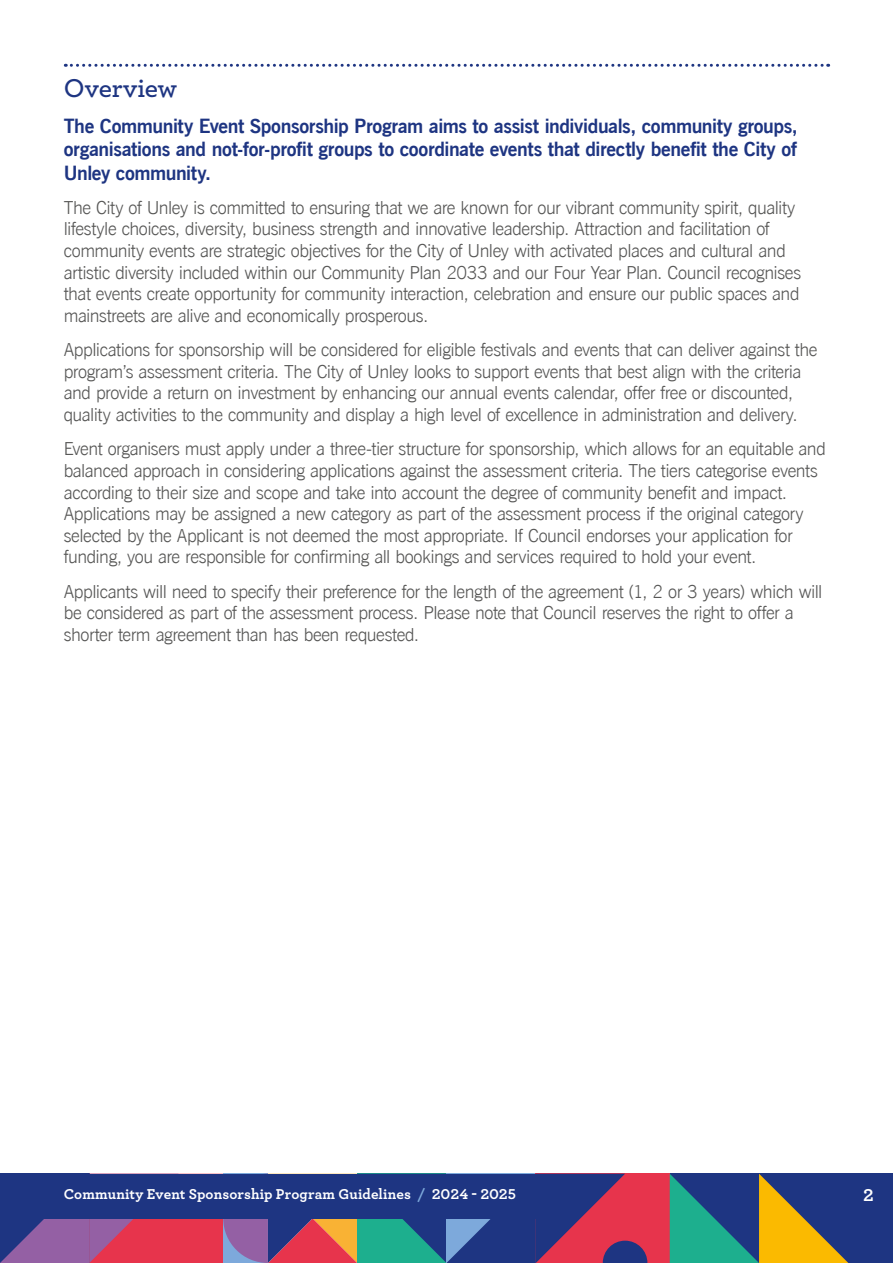
<style>
.page{position:relative;width:893px;height:1263px;background:#fff}
.page>*{position:absolute;margin:0;border:0;box-sizing:border-box;transform-origin:0 0}
.t1{font:600 27px "Archer";letter-spacing:-.005em;color:#1e3582}
.t2{font:700 19.5px/23.4px "News Gothic BT";letter-spacing:-.02em;color:#1e3582;text-align:justify}
.t3{font:300 18px/21.6px "News Gothic BT";letter-spacing:-.025em;color:#575756}
.t4{font:700 18px "Archer";color:#fff}
.t5{font:700 15px "Archer";letter-spacing:.005em;color:#fff}
.s1{color:#7da9db}
</style>
<div class="page">
<div style="left:848px;top:1174px;width:45px;height:89px;background:#1e3582"></div>
<div style="left:625px;top:1174px;width:45px;height:89px;background:#e7344c"></div>
<svg style="left:670px;top:1174px;width:178px;height:89px"></svg>
<svg style="left:0;top:1174px;width:647px;height:89px"></svg>
<svg style="left:65px;top:64px;width:764px;height:3px"></svg>
<div style="left:45px;top:1174px;width:491px;height:44px;background:#1e3582"></div>
<h1 class="t1" style="left:64px;top:67px;width:115px">Overview</h1>
<p class="t2" style="left:64px;top:114px;width:735px">The Community Event Sponsorship Program aims to assist individuals, community groups, organisations and not-for-profit groups to coordinate events that directly benefit the City of Unley community.</p>
<p class="t3" style="left:64px;top:197px;width:739px">The City of Unley is committed to ensuring that we are known for our vibrant community spirit, quality lifestyle choices, diversity, business strength and innovative leadership. Attraction and facilitation of community events are strategic objectives for the City of Unley with activated places and cultural and artistic diversity included within our Community Plan 2033 and our Four Year Plan. Council recognises that events create opportunity for community interaction, celebration and ensure our public spaces and mainstreets are alive and economically prosperous.</p>
<p class="t3" style="left:64px;top:339px;width:755px">Applications for sponsorship will be considered for eligible festivals and events that can deliver against the program’s assessment criteria. The City of Unley looks to support events that best align with the criteria and provide a return on investment by enhancing our annual events calendar, offer free or discounted, quality activities to the community and display a high level of excellence in administration and delivery.</p>
<p class="t3" style="left:64px;top:438px;width:764px">Event organisers must apply under a three-tier structure for sponsorship, which allows for an equitable and balanced approach in considering applications against the assessment criteria. The tiers categorise events according to their size and scope and take into account the degree of community benefit and impact.<br>Applications may be assigned a new category as part of the assessment process if the original category selected by the Applicant is not deemed the most appropriate. If Council endorses your application for funding, you are responsible for confirming all bookings and services required to hold your event.</p>
<p class="t3" style="left:64px;top:581px;width:760px">Applicants will need to specify their preference for the length of the agreement (1, 2 or 3 years) which will be considered as part of the assessment process. Please note that Council reserves the right to offer a shorter term agreement than has been requested.</p>
<p class="t5" style="left:64px;top:1182px;width:454px">Community Event Sponsorship Program Guidelines <span class="s1">/</span> 2024 - 2025</p>
<p class="t4" style="left:863px;top:1180px;width:12px">2</p>
</div>
